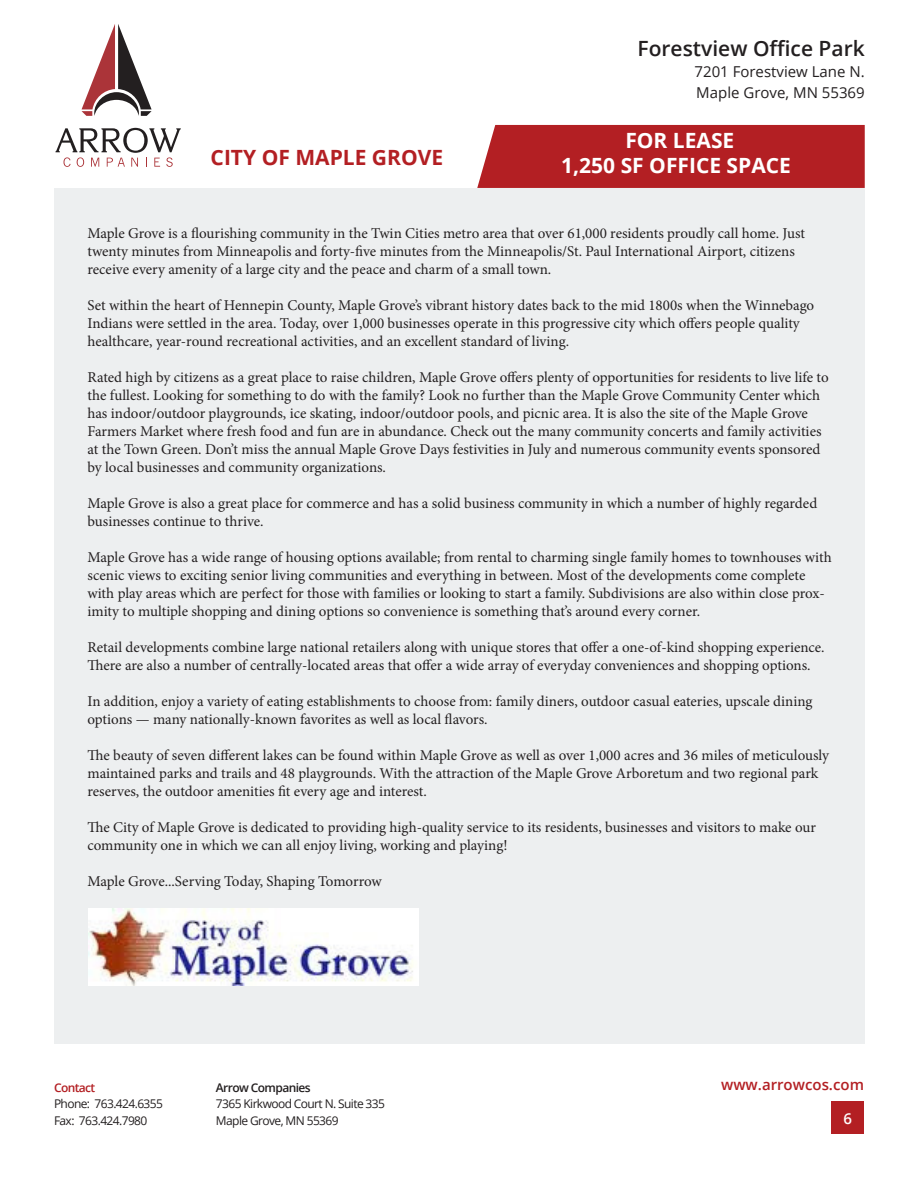
<style>
.page{position:relative;width:918px;height:1188px;background:#fff}
.page>*{position:absolute;margin:0;border:0;box-sizing:border-box;transform-origin:0 0}
.t1{font:700 21px/24.5px "Open Sans";color:#fff;text-align:center}
.t2{font:600 21px "Open Sans";color:#231f20}
.t3{font:700 21px "Open Sans";color:#b31f23}
.t4{font:15px/18px "Minion Pro";letter-spacing:-.005em;color:#231f20}
.t5{font:15px/21px "Open Sans";color:#231f20}
.t6{font:600 15px "Open Sans";color:#b31f23}
.t7{font:600 15px "Open Sans";color:#fff}
.t8{font:12px/16.5px "Open Sans";letter-spacing:-.05em;color:#231f20}
.t9{font:600 12px "Open Sans";letter-spacing:-.05em;color:#231f20}
.t10{font:600 12px "Open Sans";letter-spacing:-.05em;color:#b31f23}
</style>
<div class="page">
<div style="left:832px;top:1102px;width:32px;height:32px;background:#b31f23"></div>
<svg style="left:82px;top:24px;width:70px;height:92px"></svg>
<svg style="left:56px;top:128px;width:125px;height:39px"></svg>
<div style="left:477px;top:125px;width:388px;height:63px;background:#b31f23"></div>
<div style="left:54px;top:189px;width:811px;height:855px;background:#edeff0"></div>
<img style="left:88px;top:909px;width:330px;height:77px">
<p class="t3" style="left:211px;top:142px;width:234px">CITY OF MAPLE GROVE</p>
<h1 class="t2" style="left:638px;top:34px;width:229px">Forestview Office Park</h1>
<p class="t5" style="left:695px;top:61px;width:172px">7201 Forestview Lane N.<br>Maple Grove, MN 55369</p>
<h1 class="t1" style="left:561px;top:128px;width:231px">FOR LEASE<br>1,250 SF OFFICE SPACE</h1>
<p class="t4" style="left:87px;top:224px;width:719px">Maple Grove is a flourishing community in the Twin Cities metro area that over 61,000 residents proudly call home. Just twenty minutes from Minneapolis and forty-five minutes from the Minneapolis/St. Paul International Airport, citizens receive every amenity of a large city and the peace and charm of a small town.</p>
<p class="t4" style="left:87px;top:296px;width:728px">Set within the heart of Hennepin County, Maple Grove’s vibrant history dates back to the mid 1800s when the Winnebago<br>Indians were settled in the area. Today, over 1,000 businesses operate in this progressive city which offers people quality healthcare, year-round recreational activities, and an excellent standard of living.</p>
<p class="t4" style="left:87px;top:368px;width:743px">Rated high by citizens as a great place to raise children, Maple Grove offers plenty of opportunities for residents to live life to the fullest. Looking for something to do with the family? Look no further than the Maple Grove Community Center which has indoor/outdoor playgrounds, ice skating, indoor/outdoor pools, and picnic area. It is also the site of the Maple Grove Farmers Market where fresh food and fun are in abundance. Check out the many community concerts and family activities at the Town Green. Don’t miss the annual Maple Grove Days festivities in July and numerous community events sponsored by local businesses and community organizations.</p>
<p class="t4" style="left:87px;top:494px;width:731px">Maple Grove is also a great place for commerce and has a solid business community in which a number of highly regarded businesses continue to thrive.</p>
<p class="t4" style="left:87px;top:548px;width:746px">Maple Grove has a wide range of housing options available; from rental to charming single family homes to townhouses with scenic views to exciting senior living communities and everything in between. Most of the developments come complete with play areas which are perfect for those with families or looking to start a family. Subdivisions are also within close prox&shy;imity to multiple shopping and dining options so convenience is something that’s around every corner.</p>
<p class="t4" style="left:87px;top:638px;width:739px">Retail developments combine large national retailers along with unique stores that offer a one-of-kind shopping experience.<br>There are also a number of centrally-located areas that offer a wide array of everyday conveniences and shopping options.</p>
<p class="t4" style="left:87px;top:692px;width:727px">In addition, enjoy a variety of eating establishments to choose from: family diners, outdoor casual eateries, upscale dining options — many nationally-known favorites as well as local flavors.</p>
<p class="t4" style="left:87px;top:746px;width:743px">The beauty of seven different lakes can be found within Maple Grove as well as over 1,000 acres and 36 miles of meticulously maintained parks and trails and 48 playgrounds. With the attraction of the Maple Grove Arboretum and two regional park reserves, the outdoor amenities fit every age and interest.</p>
<p class="t4" style="left:87px;top:818px;width:730px">The City of Maple Grove is dedicated to providing high-quality service to its residents, businesses and visitors to make our community one in which we can all enjoy living, working and playing!</p>
<p class="t4" style="left:87px;top:872px;width:296px">Maple Grove...Serving Today, Shaping Tomorrow</p>
<p class="t10" style="left:54px;top:1079px;width:43px">Contact</p>
<p class="t8" style="left:54px;top:1095px;width:110px">Phone: 763.424.6355<br>Fax: 763.424.7980</p>
<p class="t9" style="left:216px;top:1079px;width:96px">Arrow Companies</p>
<p class="t8" style="left:216px;top:1095px;width:171px">7365 Kirkwood Court N. Suite 335<br>Maple Grove, MN 55369</p>
<p class="t6" style="left:721px;top:1074px;width:144px">www.arrowcos.com</p>
<p class="t7" style="left:844px;top:1108px;width:10px">6</p>
</div>
